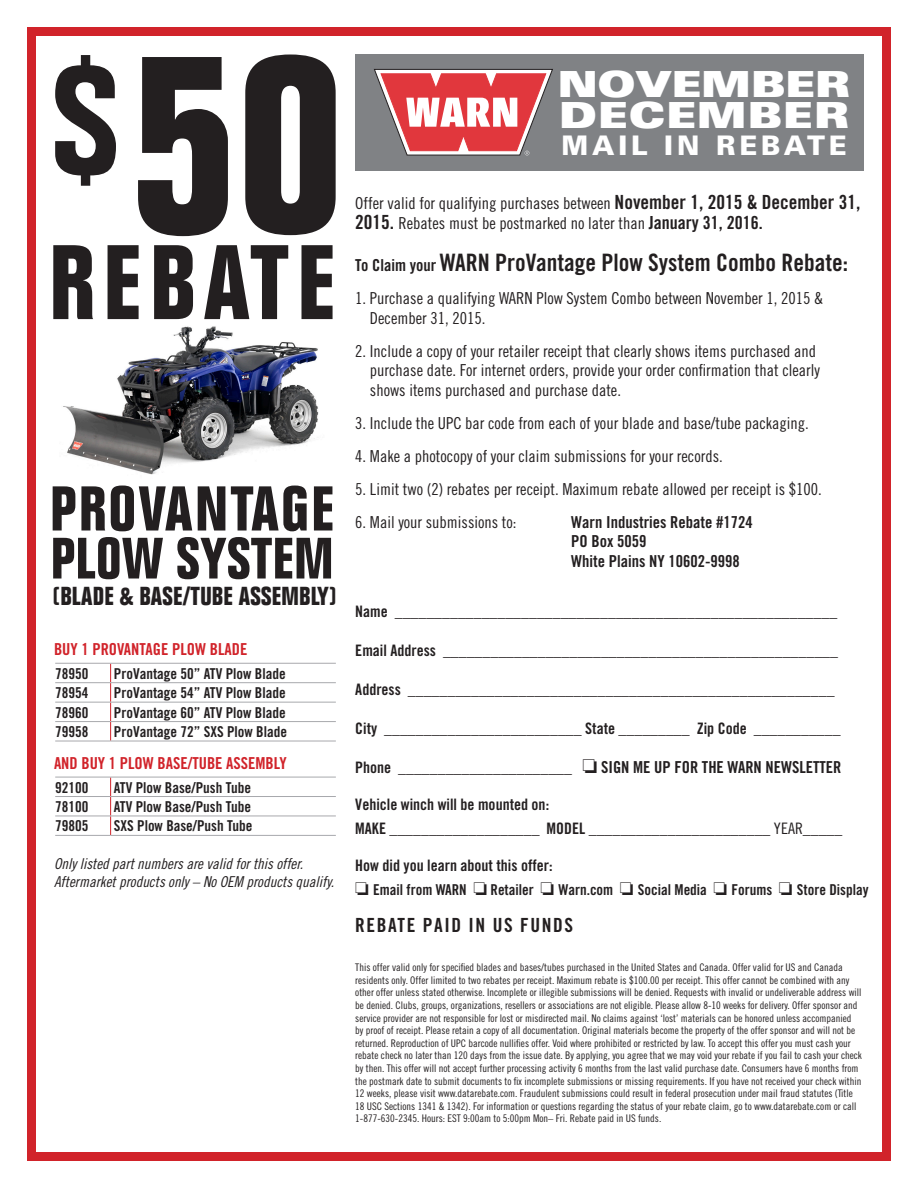
<style>
.page{position:relative;width:918px;height:1188px;background:#fff}
.page>*{position:absolute;margin:0;border:0;box-sizing:border-box;transform-origin:0 0}
.t1{font:700 condensed 252.3px "Folio Std";color:#231f20}
.t2{font:700 condensed 151.2px "Folio Std";color:#231f20}
.t3{font:700 condensed 103.5px "Folio Std";letter-spacing:.08em;color:#231f20}
.t4{font:700 condensed 61.8px "Folio Std";letter-spacing:.04em;color:#231f20}
.t5{font:700 condensed 57px "Folio Std";letter-spacing:.01em;color:#231f20}
.t6{font:900 expanded 36px/31.5px "Univers";letter-spacing:.005em;color:#fff}
.t7{font:900 27px "Univers";letter-spacing:.14em;color:#fff}
.t8{font:700 condensed 25.5px "Folio Std";letter-spacing:.01em;color:#231f20}
.t9{font:24px "Trade Gothic Bold Cond Twenty";color:#231f20}
.t10{font:19.5px "Trade Gothic Bold Cond Twenty";letter-spacing:.08em;color:#231f20}
.t11{font:16.5px/19.5px "Trade Gothic Cond Eighteen";color:#231f20}
.t12{font:16.5px/19.5px "Trade Gothic Bold Cond Twenty";color:#231f20}
.t13{font:16.5px "Trade Gothic Bold Cond Twenty";color:#d1232a}
.t14{font:15.75px/24px "Trade Gothic Cond Eighteen";color:#231f20}
.t15{font:15.75px "Trade Gothic Bold Cond Twenty";color:#231f20}
.t16{font:15px "Trade Gothic Bold Cond Twenty";color:#231f20}
.t17{font:15px "Trade Gothic Cond Eighteen Obl";color:#231f20}
.t18{font:10.5px/12.6px "Trade Gothic Cond Eighteen";color:#231f20}
.s1{font-family:"Trade Gothic Bold Cond Twenty";font-size:19.5px}
.s2{font-family:"Trade Gothic Bold Cond Twenty";font-size:18px}
.s3{font-size:16.5px}
.s4{font-family:"Trade Gothic Bold Cond Twenty"}
.s5{font-size:15.75px}
.s6{font-family:"Trade Gothic Cond Eighteen";font-size:15.75px}
</style>
<div class="page">
<div style="left:355px;top:54px;width:509px;height:117px;background:#808285"></div>
<div style="left:27px;top:27px;width:864px;height:1134px;border:9px solid #d1232a"></div>
<svg style="left:374px;top:69px;width:179px;height:87px"></svg>
<svg style="left:110px;top:664px;width:1px;height:77px"></svg>
<hr style="left:55px;top:663px;width:56px;height:1px;background:#a8a9ad">
<hr style="left:111px;top:663px;width:225px;height:1px;background:#a8a9ad">
<hr style="left:55px;top:682px;width:56px;height:1px;background:#a8a9ad">
<hr style="left:111px;top:682px;width:225px;height:1px;background:#a8a9ad">
<hr style="left:55px;top:702px;width:56px;height:1px;background:#a8a9ad">
<hr style="left:111px;top:702px;width:225px;height:1px;background:#a8a9ad">
<hr style="left:55px;top:721px;width:56px;height:1px;background:#a8a9ad">
<hr style="left:111px;top:721px;width:225px;height:1px;background:#a8a9ad">
<hr style="left:55px;top:741px;width:56px;height:1px;background:#a8a9ad">
<hr style="left:111px;top:741px;width:225px;height:1px;background:#a8a9ad">
<svg style="left:110px;top:778px;width:1px;height:57px"></svg>
<hr style="left:55px;top:777px;width:56px;height:1px;background:#a8a9ad">
<hr style="left:111px;top:777px;width:225px;height:1px;background:#a8a9ad">
<hr style="left:55px;top:796px;width:56px;height:1px;background:#a8a9ad">
<hr style="left:111px;top:796px;width:225px;height:1px;background:#a8a9ad">
<hr style="left:55px;top:816px;width:56px;height:1px;background:#a8a9ad">
<hr style="left:111px;top:816px;width:225px;height:1px;background:#a8a9ad">
<hr style="left:55px;top:835px;width:56px;height:1px;background:#a8a9ad">
<hr style="left:111px;top:835px;width:225px;height:1px;background:#a8a9ad">
<img style="left:63px;top:326px;width:256px;height:149px">
<p class="t2" style="left:53px;top:36px;width:66px">$</p>
<p class="t1" style="left:129px;top:4px;width:216px">50</p>
<p class="t3" style="left:49px;top:225px;width:288px">REBATE</p>
<p class="t4" style="left:50px;top:475px;width:286px">PROVANTAGE</p>
<p class="t5" style="left:51px;top:527px;width:284px">PLOW SYSTEM</p>
<p class="t8" style="left:53px;top:582px;width:286px">(BLADE &amp; BASE/TUBE ASSEMBLY)</p>
<p class="t13" style="left:54px;top:639px;width:195px">BUY 1 PROVANTAGE PLOW BLADE</p>
<p class="t16" style="left:55px;top:664px;width:35px">78950</p>
<p class="t16" style="left:114px;top:664px;width:173px">ProVantage 50” ATV Plow Blade</p>
<p class="t16" style="left:55px;top:684px;width:35px">78954</p>
<p class="t16" style="left:114px;top:684px;width:173px">ProVantage 54” ATV Plow Blade</p>
<p class="t16" style="left:55px;top:703px;width:35px">78960</p>
<p class="t16" style="left:114px;top:703px;width:173px">ProVantage 60” ATV Plow Blade</p>
<p class="t16" style="left:55px;top:723px;width:35px">79958</p>
<p class="t16" style="left:114px;top:723px;width:175px">ProVantage 72” SXS Plow Blade</p>
<p class="t13" style="left:54px;top:753px;width:234px">AND BUY 1 PLOW BASE/TUBE ASSEMBLY</p>
<p class="t16" style="left:55px;top:778px;width:35px">92100</p>
<p class="t16" style="left:114px;top:778px;width:139px">ATV Plow Base/Push Tube</p>
<p class="t16" style="left:55px;top:798px;width:35px">78100</p>
<p class="t16" style="left:114px;top:798px;width:139px">ATV Plow Base/Push Tube</p>
<p class="t16" style="left:55px;top:817px;width:35px">79805</p>
<p class="t16" style="left:114px;top:817px;width:140px">SXS Plow Base/Push Tube</p>
<p class="t17" style="left:54px;top:855px;width:251px">Only listed part numbers are valid for this offer.</p>
<p class="t17" style="left:54px;top:873px;width:282px">Aftermarket products only – No OEM products qualify.</p>
<p class="t6" style="left:558px;top:68px;width:294px">NOVEMBER<br>DECEMBER</p>
<p class="t7" style="left:561px;top:128px;width:287px">MAIL IN REBATE</p>
<p class="t11" style="left:355px;top:193px;width:507px">Offer valid for qualifying purchases between <span class="s1">November 1, 2015 &amp; December 31,<br>2015.</span> Rebates must be postmarked no later than <span class="s2">January 31, 2016.</span></p>
<p class="t9" style="left:355px;top:248px;width:494px"><span class="s3">To Claim your</span> WARN ProVantage Plow System Combo Rebate:</p>
<p class="t11" style="left:370px;top:288px;width:455px;text-indent:-15px">1. Purchase a qualifying WARN Plow System Combo between November 1, 2015 &amp;<br>December 31, 2015.</p>
<p class="t11" style="left:370px;top:341px;width:451px;text-indent:-15px">2. Include a copy of your retailer receipt that clearly shows items purchased and purchase date. For internet orders, provide your order confirmation that clearly shows items purchased and purchase date.</p>
<p class="t11" style="left:355px;top:413px;width:455px">3. Include the UPC bar code from each of your blade and base/tube packaging.</p>
<p class="t11" style="left:355px;top:446px;width:369px">4. Make a photocopy of your claim submissions for your records.</p>
<p class="t11" style="left:355px;top:479px;width:468px">5. Limit two (2) rebates per receipt. Maximum rebate allowed per receipt is $100.</p>
<p class="t11" style="left:355px;top:512px;width:163px">6. Mail your submissions to:</p>
<p class="t12" style="left:571px;top:512px;width:183px">Warn Industries Rebate #1724<br>PO Box 5059<br>White Plains NY 10602-9998</p>
<p class="t14" style="left:355px;top:599px;width:483px"><span class="s4">Name</span> ________________________________________________________</p>
<p class="t14" style="left:355px;top:638px;width:484px"><span class="s4">Email Address</span> __________________________________________________</p>
<p class="t14" style="left:355px;top:677px;width:481px"><span class="s4">Address</span> ______________________________________________________</p>
<p class="t14" style="left:355px;top:716px;width:487px"><span class="s4">City</span> _________________________ <span class="s4">State</span> _________ <span class="s4">Zip Code</span> ___________</p>
<p class="t12" style="left:355px;top:758px;width:488px"><span class="s5">Phone</span> <span class="s6">______________________</span> ❏ SIGN ME UP FOR THE WARN NEWSLETTER</p>
<p class="t14" style="left:355px;top:792px;width:489px"><span class="s4">Vehicle winch will be mounted on:<br>MAKE</span> ___________________ <span class="s4">MODEL</span> _______________________ YEAR_____</p>
<p class="t15" style="left:355px;top:856px;width:199px">How did you learn about this offer:</p>
<p class="t16" style="left:355px;top:880px;width:515px">❏ Email from WARN ❏ Retailer ❏ Warn.com ❏ Social Media ❏ Forums ❏ Store Display</p>
<p class="t10" style="left:355px;top:913px;width:219px">REBATE PAID IN US FUNDS</p>
<p class="t18" style="left:355px;top:961px;width:508px">This offer valid only for specified blades and bases/tubes purchased in the United States and Canada. Offer valid for US and Canada residents only. Offer limited to two rebates per receipt. Maximum rebate is $100.00 per receipt. This offer cannot be combined with any other offer unless stated otherwise. Incomplete or illegible submissions will be denied. Requests with invalid or undeliverable address will be denied. Clubs, groups, organizations, resellers or associations are not eligible. Please allow 8-10 weeks for delivery. Offer sponsor and service provider are not responsible for lost or misdirected mail. No claims against ‘lost’ materials can be honored unless accompanied by proof of receipt. Please retain a copy of all documentation. Original materials become the property of the offer sponsor and will not be returned. Reproduction of UPC barcode nullifies offer. Void where prohibited or restricted by law. To accept this offer you must cash your rebate check no later than 120 days from the issue date. By applying, you agree that we may void your rebate if you fail to cash your check by then. This offer will not accept further processing activity 6 months from the last valid purchase date. Consumers have 6 months from the postmark date to submit documents to fix incomplete submissions or missing requirements. If you have not received your check within 12 weeks, please visit www.datarebate.com. Fraudulent submissions could result in federal prosecution under mail fraud statutes (Title 18 USC Sections 1341 &amp; 1342). For information or questions regarding the status of your rebate claim, go to www.datarebate.com or call 1-877-630-2345. Hours: EST 9:00am to 5:00pm Mon– Fri. Rebate paid in US funds.</p>
</div>
